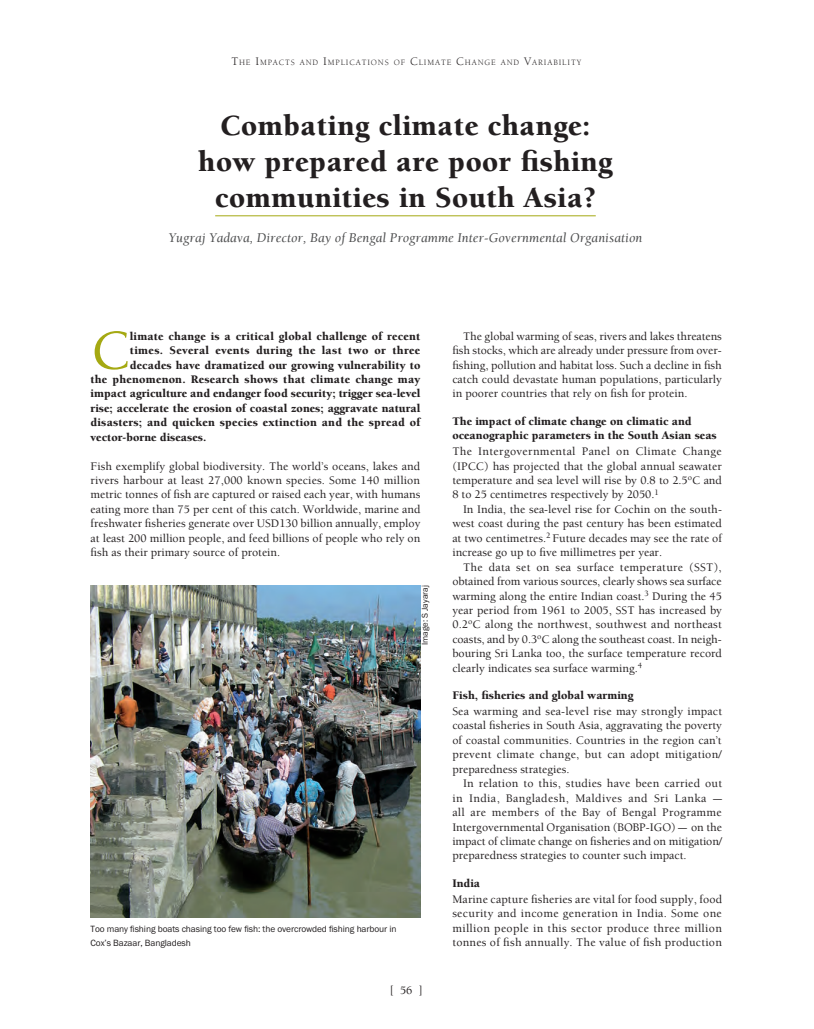
<style>
.page{position:relative;width:814px;height:1029px;background:#fff}
.page>*{position:absolute;margin:0;border:0;box-sizing:border-box;transform-origin:0 0}
.t1{font:500 57.38px "Berkeley LT";color:#a5a912}
.t2{font:900 30px/36px "Berkeley LT";letter-spacing:.015em;color:#231f20;text-align:center}
.t3{font:italic 13.75px "Berkeley LT";letter-spacing:.005em;color:#4b4c4d}
.t4{font:500 11.88px/14.4px "Berkeley LT";color:#231f20;text-align:justify}
.t5{font:900 11.88px/14.4px "Berkeley LT";color:#231f20}
.t6{font:900 11.88px "Berkeley LT";letter-spacing:.02em;color:#231f20}
.t7{font:900 11.88px "Berkeley LT";letter-spacing:.03em;color:#231f20}
.t8{font:9.38px/14.4px "Franklin Got T";letter-spacing:-.01em;color:#231f20}
.t9{font:8.75px "Franklin Got T";color:#231f20}
.t10{font:8.38px "Berkeley LT";letter-spacing:.105em;color:#231f20}
.s1{font-size:11.88px}
</style>
<div class="page">
<hr style="left:215px;top:215px;width:380px;height:1px;background:#a5a912">
<img style="left:90px;top:585px;width:330px;height:332px">
<p class="t10" style="left:231px;top:58px;width:351px"><span class="s1">T</span>HE <span class="s1">I</span>MPACTS AND <span class="s1">I</span>MPLICATI ONS OF <span class="s1">C</span>LIMATE <span class="s1">C</span>HANGE AND <span class="s1">V</span>ARIABILITY</p>
<h2 class="t2" style="left:198px;top:108px;width:415px">Combating climate change: how prepared are poor fishing communities in South Asia?</h2>
<p class="t3" style="left:168px;top:231px;width:475px">Yugraj Yadava, Director, Bay of Bengal Programme Inter-Governmental Organisation</p>
<h1 class="t1" style="left:90px;top:320px;width:41px">C</h1>
<p class="t5" style="left:130px;top:329px;width:292px">limate change is a critical global challenge of recent</p>
<p class="t7" style="left:130px;top:344px;width:292px">times. Several events during the last two or three</p>
<p class="t5" style="left:130px;top:358px;width:292px">decades have dramatized our growing vulnerability to</p>
<p class="t6" style="left:90px;top:373px;width:331px">the phenomenon. Research shows that climate change may</p>
<p class="t5" style="left:90px;top:386px;width:331px">impact agriculture and endanger food security; trigger sea-level</p>
<p class="t5" style="left:90px;top:401px;width:331px">rise; accelerate the erosion of coastal zones; aggravate natural</p>
<p class="t5" style="left:90px;top:415px;width:331px">disasters; and quicken species extinction and the spread of</p>
<p class="t5" style="left:90px;top:430px;width:117px">vector-borne diseases.</p>
<p class="t4" style="left:90px;top:459px;width:331px">Fish exemplify global biodiversity. The world’s oceans, lakes and rivers harbour at least 27,000 known species. Some 140 million metric tonnes of fish are captured or raised each year, with humans eating more than 75 per cent of this catch. Worldwide, marine and freshwater fisheries generate over USD130 billion annually, employ at least 200 million people, and feed billions of people who rely on fish as their primary source of protein.</p>
<p class="t9" style="left:420px;top:645px;width:62px;rotate:-90deg">Image: S Jayaraj</p>
<p class="t8" style="left:90px;top:921px;width:307px">Too many fishing boats chasing too few fish: the overcrowded fishing harbour in<br>Cox’s Bazaar, Bangladesh</p>
<p class="t4" style="left:389px;top:983px;width:6px">[</p>
<p class="t4" style="left:418px;top:983px;width:6px">]</p>
<p class="t4" style="left:400px;top:983px;width:14px">56</p>
<p class="t4" style="left:452px;top:329px;width:271px;text-indent:11px">The global warming of seas, rivers and lakes threatens fish stocks, which are already under pressure from over&shy;fishing, pollution and habitat loss. Such a decline in fish catch could devastate human populations, particularly in poorer countries that rely on fish for protein.</p>
<p class="t5" style="left:452px;top:414px;width:266px">The impact of climate change on climatic and oceanographic parameters in the South Asian seas</p>
<p class="t4" style="left:452px;top:444px;width:271px">The Intergovernmental Panel on Climate Change (IPCC) has projected that the global annual seawater temperature and sea level will rise by 0.8 to 2.5<sup>o</sup>C and 8 to 25 centimetres respectively by 2050.<sup>1</sup></p>
<p class="t4" style="left:452px;top:502px;width:271px;text-indent:11px">In India, the sea-level rise for Cochin on the south&shy;west coast during the past century has been estimated at two centimetres.<sup>2</sup> Future decades may see the rate of increase go up to five millimetres per year.</p>
<p class="t4" style="left:452px;top:560px;width:271px;text-indent:11px">The data set on sea surface temperature (SST), obtained from various sources, clearly shows sea surface warming along the entire Indian coast.<sup>3</sup> During the 45 year period from 1961 to 2005, SST has increased by 0.2<sup>o</sup>C along the northwest, southwest and northeast coasts, and by 0.3<sup>o</sup>C along the southeast coast. In neigh&shy;bouring Sri Lanka too, the surface temperature record clearly indicates sea surface warming.<sup>4</sup></p>
<p class="t5" style="left:452px;top:688px;width:182px">Fish, fisheries and global warming</p>
<p class="t4" style="left:452px;top:704px;width:271px">Sea warming and sea-level rise may strongly impact coastal fisheries in South Asia, aggravating the poverty of coastal communities. Countries in the region can’t prevent climate change, but can adopt mitigation/ preparedness strategies.</p>
<p class="t4" style="left:452px;top:776px;width:271px;text-indent:11px">In relation to this, studies have been carried out in India, Bangladesh, Maldives and Sri Lanka – all are members of the Bay of Bengal Programme Intergovernmental Organisation (BOBP-IGO) – on the impact of climate change on fisheries and on mitigation/ preparedness strategies to counter such impact.</p>
<p class="t5" style="left:452px;top:876px;width:29px">India</p>
<p class="t4" style="left:452px;top:892px;width:271px">Marine capture fisheries are vital for food supply, food security and income generation in India. Some one million people in this sector produce three million tonnes of fish annually. The value of fish production</p>
</div>
